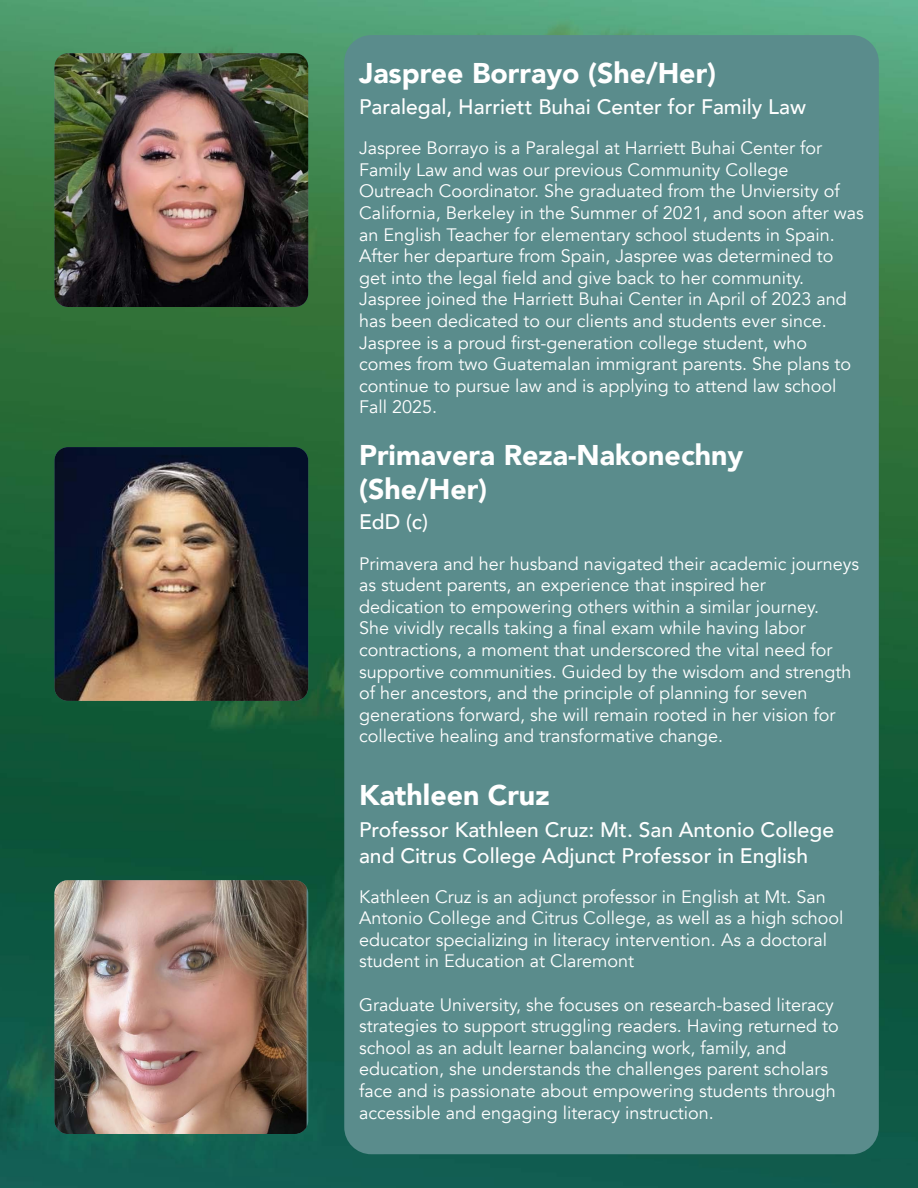
<style>
.page{position:relative;width:918px;height:1188px;background:#fff}
.page>*{position:absolute;margin:0;border:0;box-sizing:border-box;transform-origin:0 0}
.t1{font:900 28.5px/34.2px "Avenir";color:#fff}
.t2{font:500 21px/25.2px "Avenir";color:#fff}
.t3{font:18px/21.6px "Avenir";color:#fff}
</style>
<div class="page">
<img style="left:0;top:0;width:918px;height:1188px">
<div style="left:344px;top:35px;width:535px;height:1119px;background:#5a8c8c;border-radius:27px"></div>
<img style="left:54px;top:53px;width:254px;height:254px">
<img style="left:54px;top:447px;width:254px;height:254px">
<img style="left:54px;top:880px;width:253px;height:254px">
<h3 class="t1" style="left:359px;top:55px;width:359px">Jaspree Borrayo (She/Her)</h3>
<h3 class="t2" style="left:359px;top:93px;width:448px">Paralegal, Harriett Buhai Center for Family Law</h3>
<p class="t3" style="left:359px;top:138px;width:506px">Jaspree Borrayo is a Paralegal at Harriett Buhai Center for Family Law and was our previous Community College Outreach Coordinator. She graduated from the Unviersity of California, Berkeley in the Summer of 2021, and soon after was an English Teacher for elementary school students in Spain.<br>After her departure from Spain, Jaspree was determined to get into the legal field and give back to her community.<br>Jaspree joined the Harriett Buhai Center in April of 2023 and has been dedicated to our clients and students ever since.<br>Jaspree is a proud first-generation college student, who comes from two Guatemalan immigrant parents. She plans to continue to pursue law and is applying to attend law school Fall 2025.</p>
<h3 class="t1" style="left:359px;top:437px;width:386px">Primavera Reza-Nakonechny (She/Her)</h3>
<h3 class="t2" style="left:359px;top:508px;width:70px">EdD (c)</h3>
<p class="t3" style="left:359px;top:553px;width:502px">Primavera and her husband navigated their academic journeys as student parents, an experience that inspired her<br>dedication to empowering others within a similar journey.<br>She vividly recalls taking a final exam while having labor contractions, a moment that underscored the vital need for supportive communities. Guided by the wisdom and strength of her ancestors, and the principle of planning for seven generations forward, she will remain rooted in her vision for collective healing and transformative change.</p>
<h3 class="t1" style="left:359px;top:778px;width:192px">Kathleen Cruz</h3>
<h3 class="t2" style="left:359px;top:816px;width:477px">Professor Kathleen Cruz: Mt. San Antonio College and Citrus College Adjunct Professor in English</h3>
<p class="t3" style="left:359px;top:886px;width:486px">Kathleen Cruz is an adjunct professor in English at Mt. San Antonio College and Citrus College, as well as a high school educator specializing in literacy intervention. As a doctoral student in Education at Claremont</p>
<p class="t3" style="left:359px;top:994px;width:481px">Graduate University, she focuses on research-based literacy strategies to support struggling readers. Having returned to school as an adult learner balancing work, family, and education, she understands the challenges parent scholars face and is passionate about empowering students through accessible and engaging literacy instruction.</p>
</div>
